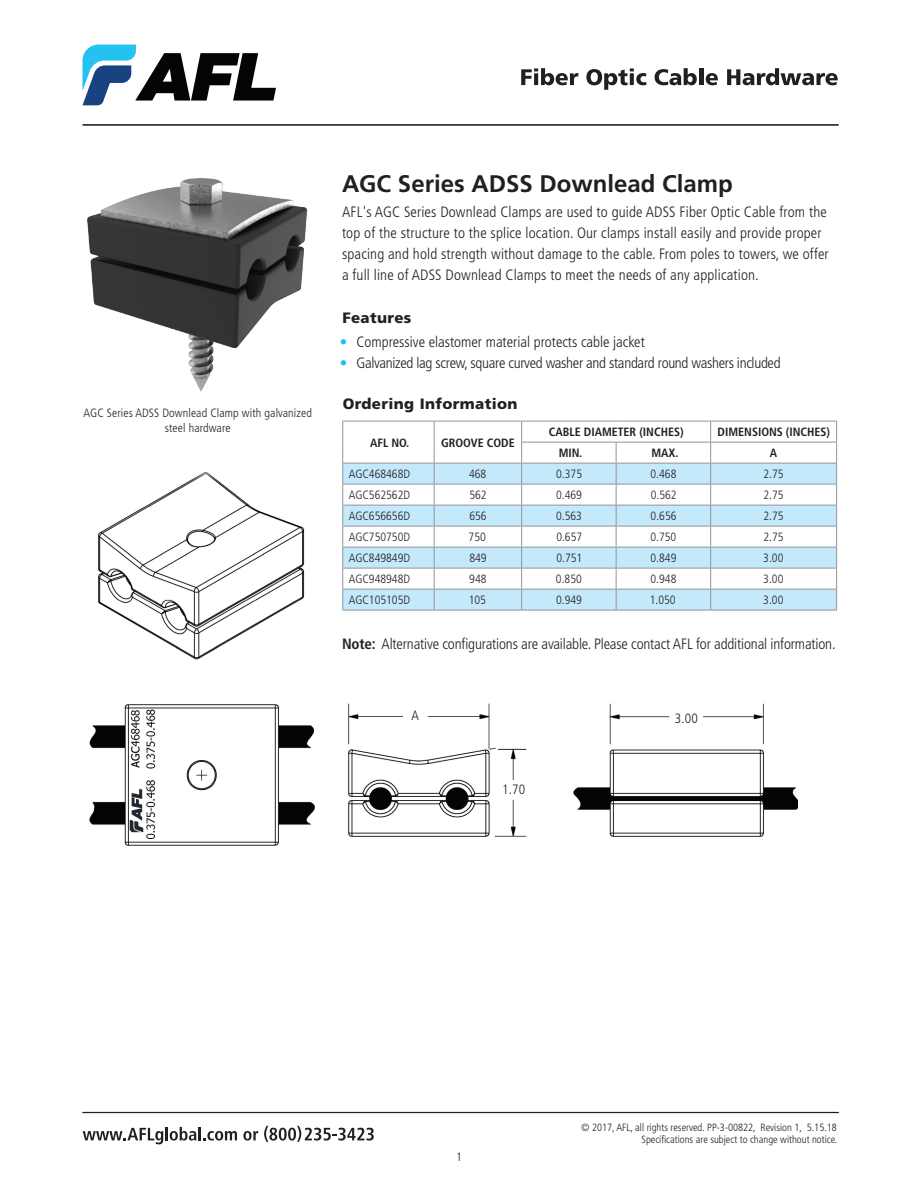
<style>
.page{position:relative;width:918px;height:1188px;background:#fff}
.page>*{position:absolute;margin:0;border:0;box-sizing:border-box;transform-origin:0 0}
.FPP_Product_Title{font:700 24px "Frutiger LT Std";color:#231f20}
.FPP_Body_Text{font:300 condensed 15px/21px "Frutiger LT Std";letter-spacing:.01em;color:#231f20}
.FPP_Body_Text-2{font:300 condensed 15px "Frutiger LT Std";letter-spacing:-.01em;color:#231f20}
.FPP_Bullits{font:300 condensed 15px "Frutiger LT Std";letter-spacing:-.02em;color:#231f20}
.FPP_Bullits-2{font:300 condensed 15px "Frutiger LT Std";color:#231f20}
.FPP_Subhead{font:900 15px "Frutiger LT Std";letter-spacing:.025em;color:#231f20}
.FPP_Caption{font:300 condensed 13.5px "Frutiger LT Std";color:#231f20}
.FPP_Table_Body_Text{font:300 condensed 12px "Frutiger LT Std";color:#231f20}
.FPP_Table_Header{font:700 condensed 12px "Frutiger LT Std";color:#231f20}
.FPP_Caption-2{font:300 condensed 12px/14.4px "Frutiger LT Std";letter-spacing:.01em;color:#231f20;text-align:center}
.t1{font:300 condensed 10.5px/12px "Frutiger LT Std";color:#231f20;text-align:right}
.s1{color:#15c0f2}
.s2{font-weight:700}
</style>
<div class="page">
<svg style="left:82px;top:45px;width:194px;height:60px"></svg>
<svg style="left:521px;top:68px;width:57px;height:17px"></svg>
<svg style="left:586px;top:68px;width:60px;height:22px"></svg>
<svg style="left:655px;top:68px;width:42px;height:17px"></svg>
<hr style="left:699px;top:68px;width:4px;height:17px;background:#231f20">
<svg style="left:706px;top:73px;width:12px;height:12px"></svg>
<svg style="left:727px;top:68px;width:111px;height:17px"></svg>
<svg style="left:83px;top:1127px;width:154px;height:17px"></svg>
<svg style="left:243px;top:1131px;width:15px;height:10px"></svg>
<svg style="left:264px;top:1126px;width:110px;height:16px"></svg>
<hr style="left:83px;top:124px;width:756px;height:1px;background:#231f20">
<hr style="left:83px;top:1112px;width:756px;height:1px;background:#231f20">
<svg style="left:343px;top:464px;width:493px;height:146px;fill:#c3e9fa"></svg>
<hr style="left:342px;top:421px;width:92px;height:1px;background:#939598">
<hr style="left:434px;top:421px;width:88px;height:1px;background:#939598">
<hr style="left:522px;top:421px;width:94px;height:1px;background:#939598">
<hr style="left:616px;top:421px;width:95px;height:1px;background:#939598">
<hr style="left:711px;top:421px;width:126px;height:1px;background:#939598">
<hr style="left:521px;top:442px;width:95px;height:1px;background:#939598">
<hr style="left:616px;top:442px;width:95px;height:1px;background:#939598">
<hr style="left:711px;top:442px;width:126px;height:1px;background:#939598">
<hr style="left:342px;top:463px;width:92px;height:1px;background:#939598">
<hr style="left:434px;top:463px;width:88px;height:1px;background:#939598">
<hr style="left:522px;top:463px;width:94px;height:1px;background:#939598">
<hr style="left:616px;top:463px;width:95px;height:1px;background:#939598">
<hr style="left:711px;top:463px;width:126px;height:1px;background:#939598">
<hr style="left:342px;top:484px;width:92px;height:1px;background:#939598">
<hr style="left:434px;top:484px;width:88px;height:1px;background:#939598">
<hr style="left:522px;top:484px;width:94px;height:1px;background:#939598">
<hr style="left:616px;top:484px;width:95px;height:1px;background:#939598">
<hr style="left:711px;top:484px;width:126px;height:1px;background:#939598">
<hr style="left:342px;top:505px;width:92px;height:1px;background:#939598">
<hr style="left:434px;top:505px;width:88px;height:1px;background:#939598">
<hr style="left:522px;top:505px;width:94px;height:1px;background:#939598">
<hr style="left:616px;top:505px;width:95px;height:1px;background:#939598">
<hr style="left:711px;top:505px;width:126px;height:1px;background:#939598">
<hr style="left:342px;top:526px;width:92px;height:1px;background:#939598">
<hr style="left:434px;top:526px;width:88px;height:1px;background:#939598">
<hr style="left:522px;top:526px;width:94px;height:1px;background:#939598">
<hr style="left:616px;top:526px;width:95px;height:1px;background:#939598">
<hr style="left:711px;top:526px;width:126px;height:1px;background:#939598">
<hr style="left:342px;top:547px;width:92px;height:1px;background:#939598">
<hr style="left:434px;top:547px;width:88px;height:1px;background:#939598">
<hr style="left:522px;top:547px;width:94px;height:1px;background:#939598">
<hr style="left:616px;top:547px;width:95px;height:1px;background:#939598">
<hr style="left:711px;top:547px;width:126px;height:1px;background:#939598">
<hr style="left:342px;top:568px;width:92px;height:1px;background:#939598">
<hr style="left:434px;top:568px;width:88px;height:1px;background:#939598">
<hr style="left:522px;top:568px;width:94px;height:1px;background:#939598">
<hr style="left:616px;top:568px;width:95px;height:1px;background:#939598">
<hr style="left:711px;top:568px;width:126px;height:1px;background:#939598">
<hr style="left:342px;top:589px;width:92px;height:1px;background:#939598">
<svg style="left:342px;top:421px;width:1px;height:189px"></svg>
<hr style="left:434px;top:589px;width:88px;height:1px;background:#939598">
<svg style="left:434px;top:421px;width:1px;height:189px"></svg>
<hr style="left:522px;top:589px;width:94px;height:1px;background:#939598">
<svg style="left:521px;top:421px;width:1px;height:189px"></svg>
<hr style="left:616px;top:589px;width:95px;height:1px;background:#939598">
<svg style="left:616px;top:442px;width:1px;height:168px"></svg>
<hr style="left:711px;top:589px;width:126px;height:1px;background:#939598">
<svg style="left:710px;top:421px;width:1px;height:189px"></svg>
<svg style="left:836px;top:421px;width:1px;height:189px"></svg>
<hr style="left:342px;top:610px;width:92px;height:1px;background:#939598">
<hr style="left:434px;top:610px;width:88px;height:1px;background:#939598">
<hr style="left:522px;top:610px;width:94px;height:1px;background:#939598">
<hr style="left:616px;top:610px;width:95px;height:1px;background:#939598">
<hr style="left:711px;top:610px;width:126px;height:1px;background:#939598">
<img style="left:98px;top:471px;width:207px;height:189px">
<img style="left:89px;top:704px;width:225px;height:142px">
<img style="left:348px;top:703px;width:449px;height:134px">
<div style="left:403px;top:709px;width:24px;height:12px;background:#fff"></div>
<div style="left:498px;top:781px;width:31px;height:16px;background:#fff"></div>
<div style="left:671px;top:709px;width:31px;height:17px;background:#fff"></div>
<img style="left:87px;top:178px;width:221px;height:214px">
<p class="FPP_Caption-2" style="left:84px;top:406px;width:230px">AGC Series ADSS Downlead Clamp with galvanized steel hardware</p>
<p class="FPP_Product_Title" style="left:342px;top:170px;width:392px">AGC Series ADSS Downlead Clamp</p>
<p class="FPP_Body_Text" style="left:342px;top:201px;width:488px">AFL's AGC Series Downlead Clamps are used to guide ADSS Fiber Optic Cable from the top of the structure to the splice location. Our clamps install easily and provide proper spacing and hold strength without damage to the cable. From poles to towers, we offer a full line of ADSS Downlead Clamps to meet the needs of any application.</p>
<p class="FPP_Subhead" style="left:342px;top:308px;width:71px">Features</p>
<p class="FPP_Bullits-2" style="left:340px;top:333px;width:306px"><span class="s1">•</span> Compressive elastomer material protects cable jacket</p>
<p class="FPP_Bullits" style="left:340px;top:354px;width:442px"><span class="s1">•</span> Galvanized lag screw, square curved washer and standard round washers included</p>
<p class="FPP_Subhead" style="left:343px;top:394px;width:176px">Ordering Information</p>
<p class="FPP_Table_Header" style="left:370px;top:435px;width:41px">AFL NO.</p>
<p class="FPP_Table_Header" style="left:441px;top:435px;width:75px">GROOVE CODE</p>
<p class="FPP_Table_Header" style="left:549px;top:425px;width:136px">CABLE DIAMETER (INCHES)</p>
<p class="FPP_Table_Header" style="left:718px;top:425px;width:114px">DIMENSIONS (INCHES)</p>
<p class="FPP_Table_Header" style="left:559px;top:446px;width:25px">MIN.</p>
<p class="FPP_Table_Header" style="left:651px;top:446px;width:29px">MAX.</p>
<p class="FPP_Table_Header" style="left:770px;top:446px;width:9px">A</p>
<p class="FPP_Table_Body_Text" style="left:349px;top:467px;width:63px">AGC468468D</p>
<p class="FPP_Table_Body_Text" style="left:469px;top:467px;width:19px">468</p>
<p class="FPP_Table_Body_Text" style="left:556px;top:467px;width:27px">0.375</p>
<p class="FPP_Table_Body_Text" style="left:651px;top:467px;width:27px">0.468</p>
<p class="FPP_Table_Body_Text" style="left:763px;top:467px;width:22px">2.75</p>
<p class="FPP_Table_Body_Text" style="left:349px;top:488px;width:63px">AGC562562D</p>
<p class="FPP_Table_Body_Text" style="left:469px;top:488px;width:19px">562</p>
<p class="FPP_Table_Body_Text" style="left:556px;top:488px;width:27px">0.469</p>
<p class="FPP_Table_Body_Text" style="left:651px;top:488px;width:27px">0.562</p>
<p class="FPP_Table_Body_Text" style="left:763px;top:488px;width:22px">2.75</p>
<p class="FPP_Table_Body_Text" style="left:349px;top:509px;width:63px">AGC656656D</p>
<p class="FPP_Table_Body_Text" style="left:469px;top:509px;width:19px">656</p>
<p class="FPP_Table_Body_Text" style="left:556px;top:509px;width:27px">0.563</p>
<p class="FPP_Table_Body_Text" style="left:651px;top:509px;width:27px">0.656</p>
<p class="FPP_Table_Body_Text" style="left:763px;top:509px;width:22px">2.75</p>
<p class="FPP_Table_Body_Text" style="left:349px;top:530px;width:63px">AGC750750D</p>
<p class="FPP_Table_Body_Text" style="left:469px;top:530px;width:19px">750</p>
<p class="FPP_Table_Body_Text" style="left:556px;top:530px;width:27px">0.657</p>
<p class="FPP_Table_Body_Text" style="left:650px;top:530px;width:27px">0.750</p>
<p class="FPP_Table_Body_Text" style="left:763px;top:530px;width:22px">2.75</p>
<p class="FPP_Table_Body_Text" style="left:349px;top:551px;width:63px">AGC849849D</p>
<p class="FPP_Table_Body_Text" style="left:469px;top:551px;width:19px">849</p>
<p class="FPP_Table_Body_Text" style="left:556px;top:551px;width:27px">0.751</p>
<p class="FPP_Table_Body_Text" style="left:651px;top:551px;width:27px">0.849</p>
<p class="FPP_Table_Body_Text" style="left:763px;top:551px;width:22px">3.00</p>
<p class="FPP_Table_Body_Text" style="left:349px;top:572px;width:63px">AGC948948D</p>
<p class="FPP_Table_Body_Text" style="left:469px;top:572px;width:19px">948</p>
<p class="FPP_Table_Body_Text" style="left:556px;top:572px;width:27px">0.850</p>
<p class="FPP_Table_Body_Text" style="left:651px;top:572px;width:27px">0.948</p>
<p class="FPP_Table_Body_Text" style="left:763px;top:572px;width:22px">3.00</p>
<p class="FPP_Table_Body_Text" style="left:349px;top:593px;width:63px">AGC105105D</p>
<p class="FPP_Table_Body_Text" style="left:469px;top:593px;width:19px">105</p>
<p class="FPP_Table_Body_Text" style="left:556px;top:593px;width:27px">0.949</p>
<p class="FPP_Table_Body_Text" style="left:650px;top:593px;width:27px">1.050</p>
<p class="FPP_Table_Body_Text" style="left:763px;top:593px;width:22px">3.00</p>
<p class="FPP_Body_Text-2" style="left:342px;top:635px;width:495px"><span class="s2">Note:</span> Alternative configurations are available. Please contact AFL for additional information.</p>
<p class="FPP_Caption" style="left:411px;top:708px;width:9px">A</p>
<p class="FPP_Caption" style="left:502px;top:782px;width:25px">1.70</p>
<p class="FPP_Caption" style="left:675px;top:710px;width:25px">3.00</p>
<p class="FPP_Caption-2" style="left:456px;top:1150px;width:7px">1</p>
<p class="t1" style="left:581px;top:1122px;width:258px">© 2017, AFL, all rights reserved. PP-3-00822, Revision 1, 5.15.18<br>Specifications are subject to change without notice.</p>
</div>
